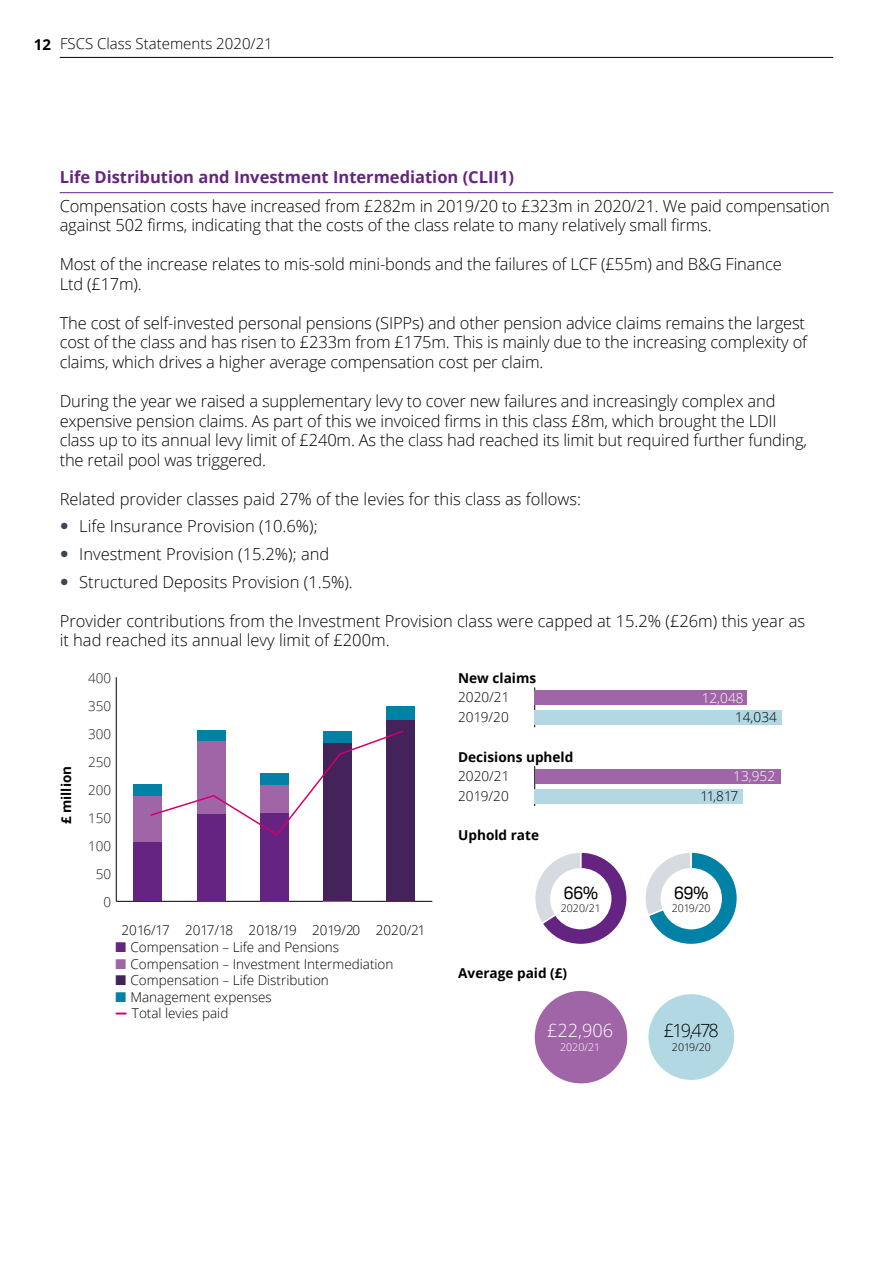
<style>
.page{position:relative;width:893px;height:1263px;background:#fff}
.page>*{position:absolute;margin:0;border:0;box-sizing:border-box;transform-origin:0 0}
.t1{font:300 18.15px "Open Sans";color:#000}
.t2{font:300 18.15px "Open Sans";color:#fff}
.t3{font:18.15px "Oscine";color:#000}
.t4{font:300 16.5px/19.5px "Open Sans";letter-spacing:-.01em;color:#000}
.t5{font:700 16.5px "Open Sans";color:#652481}
.t6{font:300 15px "Open Sans";color:#000}
.t7{font:700 15px "Open Sans";color:#000}
.t8{font:700 13.65px "Open Sans";color:#000}
.t9{font:300 13.65px/19.6px "Open Sans";color:#000}
.t10{font:300 13.65px "Open Sans";color:#fff}
.t11{font:300 13.5px/16.5px "Open Sans";color:#000}
.t12{font:300 13.5px "Open Sans";color:#1e1e1d}
.t13{font:700 13.5px "Open Sans";color:#000}
.t14{font:300 10.65px "Open Sans";color:#000}
.t15{font:300 10.65px "Open Sans";color:#fff}
</style>
<div class="page">
<hr style="left:60px;top:192px;width:773px;height:1px;background:#652481">
<hr style="left:116px;top:901px;width:316px;height:1px;background:#000">
<hr style="left:116px;top:677px;width:1px;height:224px;background:#000">
<div style="left:134px;top:784px;width:28px;height:12px;background:#0281a6"></div>
<div style="left:386px;top:706px;width:29px;height:14px;background:#0281a6"></div>
<div style="left:323px;top:743px;width:29px;height:158px;background:#44225a"></div>
<div style="left:386px;top:720px;width:29px;height:181px;background:#44225a"></div>
<div style="left:134px;top:796px;width:28px;height:47px;background:#a065a7"></div>
<div style="left:134px;top:843px;width:28px;height:58px;background:#652481"></div>
<div style="left:197px;top:814px;width:28px;height:87px;background:#652481"></div>
<div style="left:260px;top:813px;width:28px;height:88px;background:#652481"></div>
<svg style="left:150px;top:730px;width:254px;height:106px"></svg>
<svg style="left:116px;top:1012px;width:10px;height:2px"></svg>
<svg style="left:535px;top:852px;width:92px;height:92px"></svg>
<svg style="left:645px;top:852px;width:92px;height:92px"></svg>
<div style="left:550px;top:868px;width:61px;height:61px;background:#fff;border-radius:50%"></div>
<div style="left:661px;top:868px;width:61px;height:61px;background:#fff;border-radius:50%"></div>
<hr style="left:534px;top:766px;width:1px;height:40px;background:#000">
<div style="left:535px;top:769px;width:245px;height:14px;background:#a065a7"></div>
<div style="left:535px;top:789px;width:208px;height:14px;background:#b1d8e3"></div>
<hr style="left:534px;top:687px;width:1px;height:40px;background:#000">
<div style="left:535px;top:690px;width:212px;height:15px;background:#a065a7"></div>
<div style="left:535px;top:710px;width:247px;height:14px;background:#b1d8e3"></div>
<div style="left:535px;top:991px;width:92px;height:92px;background:#a065a7;border-radius:50%"></div>
<div style="left:648px;top:994px;width:86px;height:86px;background:#b1d8e3;border-radius:50%"></div>
<hr style="left:60px;top:57px;width:773px;height:1px;background:#000">
<p class="t7" style="left:34px;top:34px;width:19px">12</p>
<p class="t6" style="left:60px;top:33px;width:214px">FSCS Class Statements 2020/21</p>
<p class="t5" style="left:60px;top:165px;width:456px">Life Distribution and Investment Intermediation (CLII1)</p>
<p class="t4" style="left:60px;top:196px;width:772px">Compensation costs have increased from £282m in 2019/20 to £323m in 2020/21. We paid compensation against 502 firms, indicating that the costs of the class relate to many relatively small firms.</p>
<p class="t4" style="left:60px;top:254px;width:723px">Most of the increase relates to mis-sold mini-bonds and the failures of LCF (£55m) and B&amp;G Finance<br>Ltd (£17m).</p>
<p class="t4" style="left:60px;top:313px;width:749px">The cost of self-invested personal pensions (SIPPs) and other pension advice claims remains the largest cost of the class and has risen to £233m from £175m. This is mainly due to the increasing complexity of claims, which drives a higher average compensation cost per claim.</p>
<p class="t4" style="left:60px;top:391px;width:749px">During the year we raised a supplementary levy to cover new failures and increasingly complex and expensive pension claims. As part of this we invoiced firms in this class £8m, which brought the LDII class up to its annual levy limit of £240m. As the class had reached its limit but required further funding, the retail pool was triggered.</p>
<p class="t4" style="left:79px;top:484px;width:503px;line-height:27.8px;text-indent:-20px">Related provider classes paid 27% of the levies for this class as follows:<br>Life Insurance Provision (10.6%);<br>Investment Provision (15.2%); and<br>Structured Deposits Provision (1.5%).</p>
<p class="t4" style="left:60px;top:611px;width:747px">Provider contributions from the Investment Provision class were capped at 15.2% (£26m) this year as it had reached its annual levy limit of £200m.</p>
<p class="t13" style="left:57px;top:824px;width:60px;rotate:-90deg">£ million</p>
<p class="t12" style="left:88px;top:669px;width:25px">400</p>
<p class="t12" style="left:88px;top:697px;width:25px">350</p>
<p class="t12" style="left:88px;top:725px;width:25px">300</p>
<p class="t12" style="left:88px;top:753px;width:25px">250</p>
<p class="t12" style="left:88px;top:781px;width:25px">200</p>
<p class="t12" style="left:88px;top:809px;width:25px">150</p>
<p class="t12" style="left:88px;top:837px;width:25px">100</p>
<p class="t12" style="left:96px;top:865px;width:17px">50</p>
<p class="t12" style="left:104px;top:893px;width:9px">0</p>
<p class="t11" style="left:122px;top:921px;width:305px">2016/17 2017/18 2018/19 2019/20 2020/21</p>
<p class="t11" style="left:130px;top:939px;width:264px">Compensation – Life and Pensions<br>Compensation – Investment Intermediation<br>Compensation – Life Distribution<br>Management expenses<br>Total levies paid</p>
<p class="t8" style="left:458px;top:668px;width:79px">New claims</p>
<p class="t9" style="left:458px;top:687px;width:53px">2020/21<br>2019/20</p>
<p class="t8" style="left:458px;top:747px;width:117px">Decisions upheld</p>
<p class="t9" style="left:458px;top:766px;width:53px">2020/21<br>2019/20</p>
<p class="t8" style="left:458px;top:826px;width:82px">Uphold rate</p>
<p class="t3" style="left:564px;top:882px;width:36px">66%</p>
<p class="t14" style="left:561px;top:901px;width:41px">2020/21</p>
<p class="t8" style="left:458px;top:963px;width:111px">Average paid (£)</p>
<p class="t2" style="left:547px;top:1018px;width:68px">£22,906</p>
<p class="t15" style="left:560px;top:1039px;width:41px">2020/21</p>
<p class="t10" style="left:702px;top:688px;width:43px">12,048</p>
<p class="t9" style="left:735px;top:707px;width:43px">14,034</p>
<p class="t10" style="left:733px;top:767px;width:43px">13,952</p>
<p class="t9" style="left:700px;top:786px;width:39px">11,817</p>
<p class="t3" style="left:674px;top:882px;width:35px">69%</p>
<p class="t14" style="left:672px;top:901px;width:40px">2019/20</p>
<p class="t1" style="left:664px;top:1018px;width:57px">£19,478</p>
<p class="t14" style="left:672px;top:1039px;width:40px">2019/20</p>
</div>
